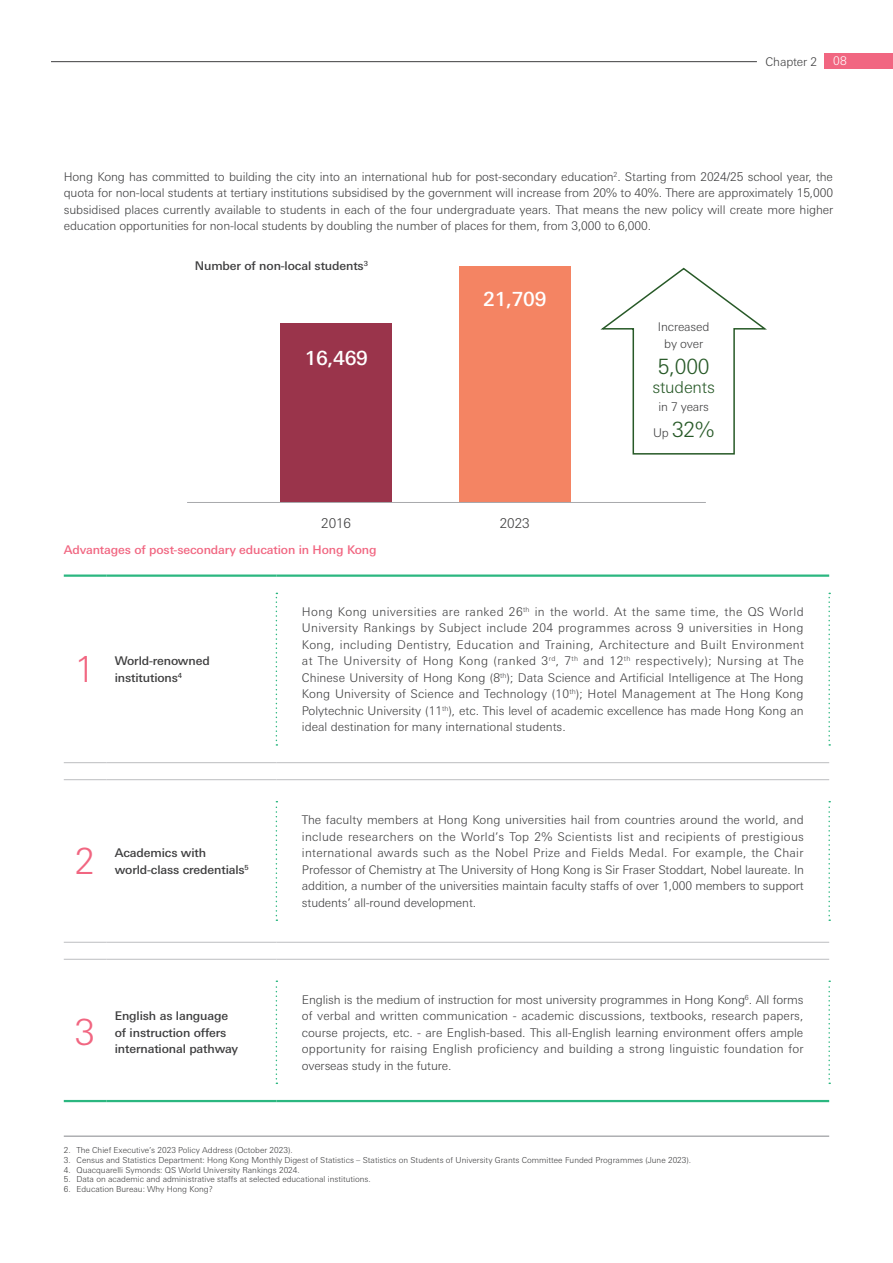
<style>
.page{position:relative;width:893px;height:1263px;background:#fff}
.page>*{position:absolute;margin:0;border:0;box-sizing:border-box;transform-origin:0 0}
.t1{font:300 36px "Univers Nextfor HSBC";color:#f16681}
.t2{font:300 21px "Univers Nextfor HSBC";color:#275927}
.t3{font:500 19.5px "Univers Nextfor HSBC";letter-spacing:-.01em;color:#fff}
.t4{font:300 16.5px "Univers Nextfor HSBC";letter-spacing:-.01em;color:#275927}
.t5{font:300 13.5px "Univers Nextfor HSBC";letter-spacing:-.01em;color:#3e3e3f}
.t6{font:300 12px/16.5px "Univers Nextfor HSBC";letter-spacing:-.01em;color:#3e3e3f;text-align:justify}
.t7{font:500 12px/16.5px "Univers Nextfor HSBC";letter-spacing:-.01em;color:#3e3e3f}
.t8{font:500 12px "Univers Nextfor HSBC";letter-spacing:-.01em;color:#f16681}
.t9{font:300 12px "Univers Nextfor HSBC";color:#fff}
.t10{font:300 8.25px "Univers Nextfor HSBC";color:#3e3e3f}
.s1{font-size:12px;color:#3e3e3f}
</style>
<div class="page">
<hr style="left:64px;top:762px;width:42px;height:1px;background:#bcbdc0">
<hr style="left:106px;top:762px;width:170px;height:1px;background:#bcbdc0">
<hr style="left:276px;top:762px;width:553px;height:1px;background:#bcbdc0">
<hr style="left:64px;top:779px;width:42px;height:1px;background:#bcbdc0">
<hr style="left:106px;top:779px;width:170px;height:1px;background:#bcbdc0">
<hr style="left:276px;top:779px;width:553px;height:1px;background:#bcbdc0">
<hr style="left:64px;top:942px;width:42px;height:1px;background:#bcbdc0">
<hr style="left:106px;top:942px;width:170px;height:1px;background:#bcbdc0">
<hr style="left:276px;top:942px;width:553px;height:1px;background:#bcbdc0">
<hr style="left:64px;top:959px;width:42px;height:1px;background:#bcbdc0">
<hr style="left:106px;top:959px;width:170px;height:1px;background:#bcbdc0">
<hr style="left:276px;top:959px;width:553px;height:1px;background:#bcbdc0">
<svg style="left:828px;top:593px;width:2px;height:153px"></svg>
<svg style="left:828px;top:801px;width:2px;height:120px"></svg>
<svg style="left:828px;top:980px;width:2px;height:104px"></svg>
<hr style="left:64px;top:574px;width:42px;height:3px;background:#2bb780">
<hr style="left:106px;top:574px;width:170px;height:3px;background:#2bb780">
<hr style="left:276px;top:574px;width:553px;height:3px;background:#2bb780">
<svg style="left:276px;top:593px;width:1px;height:153px"></svg>
<svg style="left:276px;top:801px;width:1px;height:120px"></svg>
<svg style="left:276px;top:980px;width:1px;height:104px"></svg>
<hr style="left:64px;top:1100px;width:42px;height:2px;background:#2bb780">
<hr style="left:106px;top:1100px;width:170px;height:2px;background:#2bb780">
<hr style="left:276px;top:1100px;width:553px;height:2px;background:#2bb780">
<div style="left:281px;top:324px;width:111px;height:179px;background:#9a344b"></div>
<div style="left:459px;top:267px;width:111px;height:236px;background:#f48463"></div>
<hr style="left:187px;top:502px;width:519px;height:1px;background:#a8a9ad">
<svg style="left:600px;top:267px;width:167px;height:188px"></svg>
<div style="left:825px;top:53px;width:68px;height:16px;background:#f16681"></div>
<hr style="left:64px;top:1135px;width:765px;height:2px;background:#939598">
<hr style="left:51px;top:61px;width:706px;height:1px;background:#3e3e3f">
<p class="t6" style="left:765px;top:53px;width:53px">Chapter 2</p>
<p class="t9" style="left:833px;top:53px;width:15px">08</p>
<p class="t6" style="left:64px;top:167px;width:771px">Hong Kong has committed to building the city into an international hub for post-secondary education<sup>2</sup>. Starting from 2024/25 school year, the quota for non-local students at tertiary institutions subsidised by the government will increase from 20% to 40%. There are approximately 15,000 subsidised places currently available to students in each of the four undergraduate years. That means the new policy will create more higher education opportunities for non-local students by doubling the number of places for them, from 3,000 to 6,000.</p>
<p class="t7" style="left:195px;top:256px;width:174px">Number of non-local students<sup>3</sup></p>
<h3 class="t3" style="left:304px;top:344px;width:65px">16,469</h3>
<h3 class="t3" style="left:483px;top:286px;width:65px">21,709</h3>
<p class="t5" style="left:321px;top:514px;width:31px">2016</p>
<p class="t5" style="left:500px;top:514px;width:31px">2023</p>
<p class="t8" style="left:64px;top:541px;width:314px">Advantages of post-secondary education in Hong Kong</p>
<p class="t6" style="left:658px;top:318px;width:53px;text-align:center">Increased by over</p>
<h2 class="t2" style="left:658px;top:352px;width:54px">5,000</h2>
<h3 class="t4" style="left:652px;top:375px;width:64px">students</h3>
<p class="t6" style="left:658px;top:397px;width:52px">in 7 years</p>
<h2 class="t2" style="left:653px;top:415px;width:63px"><span class="s1">Up</span> 32%</h2>
<h1 class="t1" style="left:75px;top:644px;width:22px">1</h1>
<p class="t7" style="left:115px;top:652px;width:96px">World-renowned institutions<sup>4</sup></p>
<h1 class="t1" style="left:75px;top:836px;width:22px">2</h1>
<p class="t7" style="left:115px;top:844px;width:136px">Academics with world-class credentials<sup>5</sup></p>
<h1 class="t1" style="left:75px;top:1007px;width:22px">3</h1>
<p class="t7" style="left:115px;top:1007px;width:125px">English as language of instruction offers international pathway</p>
<p class="t6" style="left:302px;top:602px;width:504px">Hong Kong universities are ranked 26<sup>th</sup> in the world. At the same time, the QS World University Rankings by Subject include 204 programmes across 9 universities in Hong Kong, including Dentistry, Education and Training, Architecture and Built Environment at The University of Hong Kong (ranked 3<sup>rd</sup>, 7<sup>th</sup> and 12<sup>th</sup> respectively); Nursing at The Chinese University of Hong Kong (8<sup>th</sup>); Data Science and Artificial Intelligence at The Hong Kong University of Science and Technology (10<sup>th</sup>); Hotel Management at The Hong Kong Polytechnic University (11<sup>th</sup>), etc. This level of academic excellence has made Hong Kong an ideal destination for many international students.</p>
<p class="t6" style="left:302px;top:811px;width:504px">The faculty members at Hong Kong universities hail from countries around the world, and include researchers on the World’s Top 2% Scientists list and recipients of prestigious international awards such as the Nobel Prize and Fields Medal. For example, the Chair Professor of Chemistry at The University of Hong Kong is Sir Fraser Stoddart, Nobel laureate. In addition, a number of the universities maintain faculty staffs of over 1,000 members to support students’ all-round development.</p>
<p class="t6" style="left:302px;top:990px;width:503px">English is the medium of instruction for most university programmes in Hong Kong<sup>6</sup>. All forms of verbal and written communication - academic discussions, textbooks, research papers, course projects, etc. - are English-based. This all-English learning environment offers ample opportunity for raising English proficiency and building a strong linguistic foundation for overseas study in the future.</p>
<p class="t10" style="left:64px;top:1144px;width:230px">2. The Chief Executive’s 2023 Policy Address (October 2023).</p>
<p class="t10" style="left:64px;top:1154px;width:629px">3. Census and Statistics Department: Hong Kong Monthly Digest of Statistics – Statistics on Students of University Grants Committee Funded Programmes (June 2023).</p>
<p class="t10" style="left:64px;top:1164px;width:238px">4. Quacquarelli Symonds: QS World University Rankings 2024.</p>
<p class="t10" style="left:64px;top:1174px;width:308px">5. Data on academic and administrative staffs at selected educational institutions.</p>
<p class="t10" style="left:64px;top:1183px;width:150px">6. Education Bureau: Why Hong Kong?</p>
</div>
